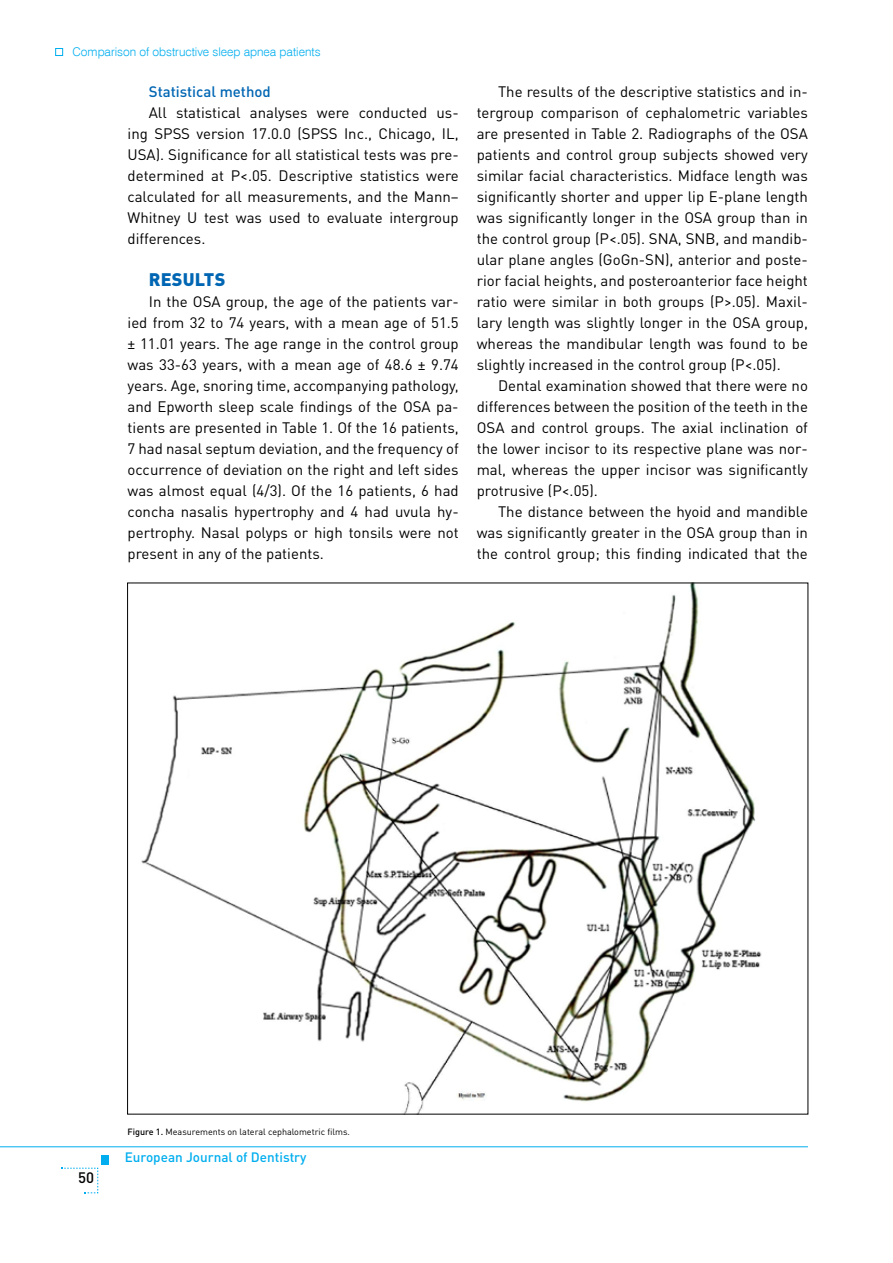
<style>
.page{position:relative;width:893px;height:1263px;background:#fff}
.page>*{position:absolute;margin:0;border:0;box-sizing:border-box;transform-origin:0 0}
.t1{font:900 18px "DIN Pro";color:#0066b3}
.t2{font:15px/21px "DIN Pro";color:#000;text-align:justify}
.t3{font:500 15px "DIN Pro";color:#0066b3}
.t4{font:500 15px "DIN Pro";color:#000}
.t5{font:500 13.5px "DIN Pro";color:#00aeef}
.t6{font:300 12px "Swiss 721 BT";color:#00aeef}
.t7{font:9px "DIN Pro";color:#000}
.s1{font-weight:500}
</style>
<div class="page">
<hr style="left:0;top:1146px;width:808px;height:1px;background:#00aeef">
<div style="left:101px;top:1155px;width:7px;height:10px;background:#00aeef"></div>
<svg style="left:61px;top:1167px;width:37px;height:26px"></svg>
<img style="left:141px;top:585px;width:621px;height:527px">
<div style="left:55px;top:48px;width:8px;height:8px;border:1px solid #00aeef"></div>
<p class="t6" style="left:73px;top:44px;width:250px">Comparison of obstructive sleep apnea patients</p>
<p class="t3" style="left:149px;top:81px;width:124px">Statistical method</p>
<p class="t2" style="left:128px;top:101px;width:333px;text-indent:21px">All statistical analyses were conducted us&shy;ing SPSS version 17.0.0 (SPSS Inc., Chicago, IL, USA). Significance for all statistical tests was pre&shy;determined at P&lt;.05. Descriptive statistics were calculated for all measurements, and the Mann– Whitney U test was used to evaluate intergroup differences.</p>
<p class="t1" style="left:149px;top:267px;width:67px">RESU LTS</p>
<p class="t2" style="left:128px;top:291px;width:333px;text-indent:21px">In the OSA group, the age of the patients var&shy;ied from 32 to 74 years, with a mean age of 51.5 ± 11.01 years. The age range in the control group was 33-63 years, with a mean age of 48.6 ± 9.74 years. Age, snoring time, accompanying pathology, and Epworth sleep scale findings of the OSA pa&shy;tients are presented in Table 1. Of the 16 patients, 7 had nasal septum deviation, and the frequency of occurrence of deviation on the right and left sides was almost equal (4/3). Of the 16 patients, 6 had concha nasalis hypertrophy and 4 had uvula hy&shy;pertrophy. Nasal polyps or high tonsils were not present in any of the patients.</p>
<p class="t2" style="left:477px;top:80px;width:333px;text-indent:21px">The results of the descriptive statistics and in&shy;tergroup comparison of cephalometric variables are presented in Table 2. Radiographs of the OSA patients and control group subjects showed very similar facial characteristics. Midface length was significantly shorter and upper lip E-plane length was significantly longer in the OSA group than in the control group (P&lt;.05). SNA, SNB, and mandib&shy;ular plane angles (GoGn-SN), anterior and poste&shy;rior facial heights, and posteroanterior face height ratio were similar in both groups (P&gt;.05). Maxil&shy;lary length was slightly longer in the OSA group, whereas the mandibular length was found to be slightly increased in the control group (P&lt;.05).</p>
<p class="t2" style="left:477px;top:374px;width:333px;text-indent:21px">Dental examination showed that there were no differences between the position of the teeth in the OSA and control groups. The axial inclination of the lower incisor to its respective plane was nor&shy;mal, whereas the upper incisor was significantly protrusive (P&lt;.05).</p>
<p class="t2" style="left:477px;top:500px;width:333px;text-indent:21px">The distance between the hyoid and mandible was significantly greater in the OSA group than in the control group; this finding indicated that the</p>
<p class="t4" style="left:78px;top:1167px;width:17px">50</p>
<p class="t7" style="left:128px;top:1126px;width:224px"><span class="s1">Figure 1.</span> Measurements on lateral cephalometric films.</p>
<p class="t5" style="left:125px;top:1148px;width:183px">European Journal of Dentistry</p>
</div>
